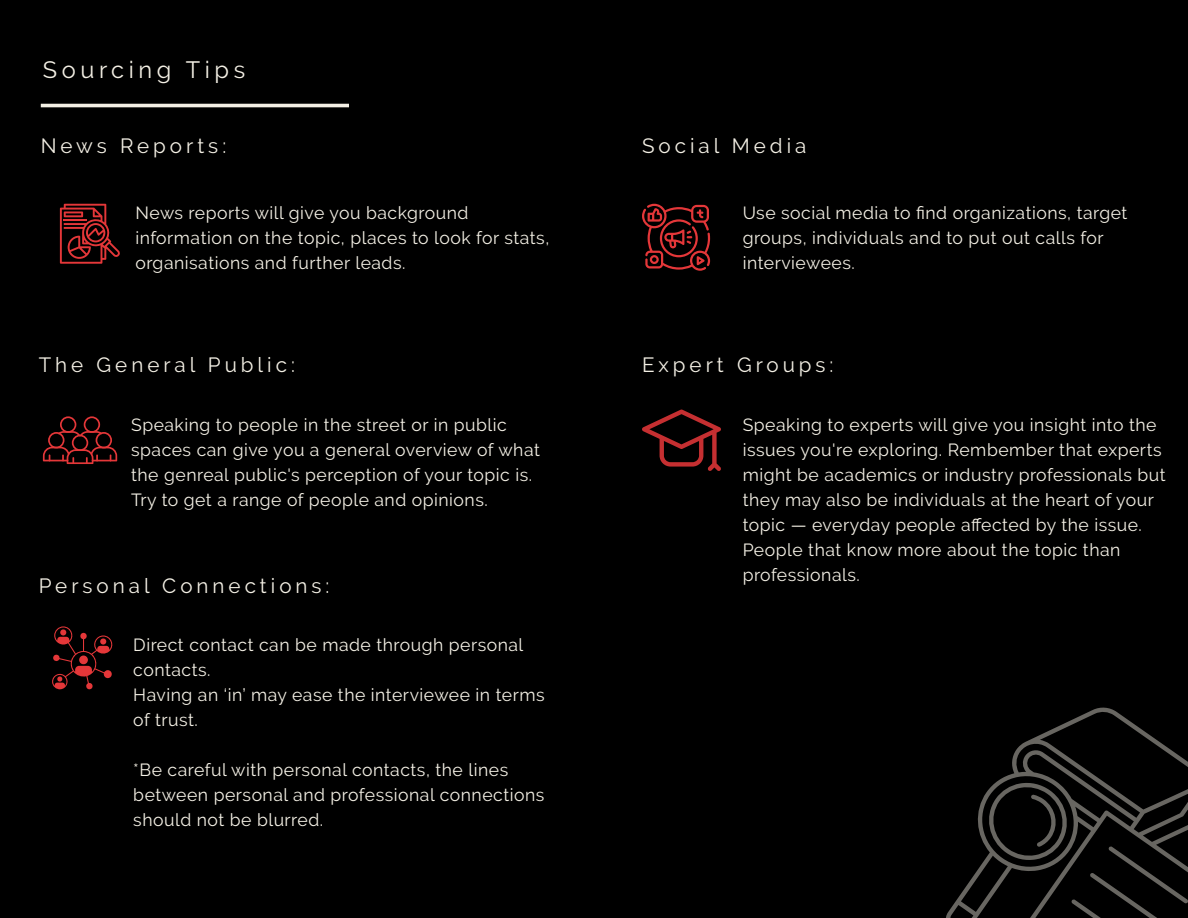
<style>
.page{position:relative;width:1188px;height:918px;background:#000}
.page>*{position:absolute;margin:0;border:0;box-sizing:border-box;transform-origin:0 0}
.t1{font:23.55px "Raleway";letter-spacing:.195em;color:#f4f0e5}
.t2{font:20.55px "Raleway";letter-spacing:.195em;color:#f4f0e5}
.t3{font:17.55px/25px "Raleway";letter-spacing:.03em;color:#f4f0e5}
</style>
<div class="page">
<hr style="left:41px;top:104px;width:308px;height:3px;background:#f4f0e5">
<svg style="left:60px;top:204px;width:60px;height:60px"></svg>
<hr style="left:64px;top:219px;width:23px;height:2px;background:#e43739">
<svg style="left:43px;top:416px;width:74px;height:48px"></svg>
<svg style="left:52px;top:626px;width:61px;height:64px"></svg>
<svg style="left:642px;top:204px;width:68px;height:67px"></svg>
<svg style="left:642px;top:409px;width:79px;height:62px"></svg>
<svg style="left:946px;top:707px;width:242px;height:211px"></svg>
<h1 class="t1" style="left:43px;top:56px;width:204px">Sourcing Tips</h1>
<p class="t2" style="left:41px;top:134px;width:187px">News Reports:</p>
<p class="t2" style="left:642px;top:134px;width:166px">Social Media</p>
<p class="t3" style="left:135px;top:200px;width:415px">News reports will give you background information on the topic, places to look for stats, organisations and further leads.</p>
<p class="t3" style="left:743px;top:200px;width:386px">Use social media to find organizations, target groups, individuals and to put out calls for interviewees.</p>
<p class="t2" style="left:39px;top:353px;width:258px">The General Public:</p>
<p class="t2" style="left:642px;top:353px;width:193px">Expert Groups:</p>
<p class="t3" style="left:131px;top:412px;width:410px">Speaking to people in the street or in public spaces can give you a general overview of what the genreal public's perception of your topic is.<br>Try to get a range of people and opinions.</p>
<p class="t3" style="left:743px;top:412px;width:425px">Speaking to experts will give you insight into the issues you're exploring. Rembember that experts might be academics or industry professionals but they may also be individuals at the heart of your topic — everyday people affected by the issue.<br>People that know more about the topic than professionals.</p>
<p class="t2" style="left:39px;top:574px;width:292px">Personal Connections:</p>
<p class="t3" style="left:133px;top:632px;width:413px">Direct contact can be made through personal contacts.<br>Having an ‘in’ may ease the interviewee in terms of trust.</p>
<p class="t3" style="left:133px;top:757px;width:413px">*Be careful with personal contacts, the lines between personal and professional connections should not be blurred.</p>
</div>
